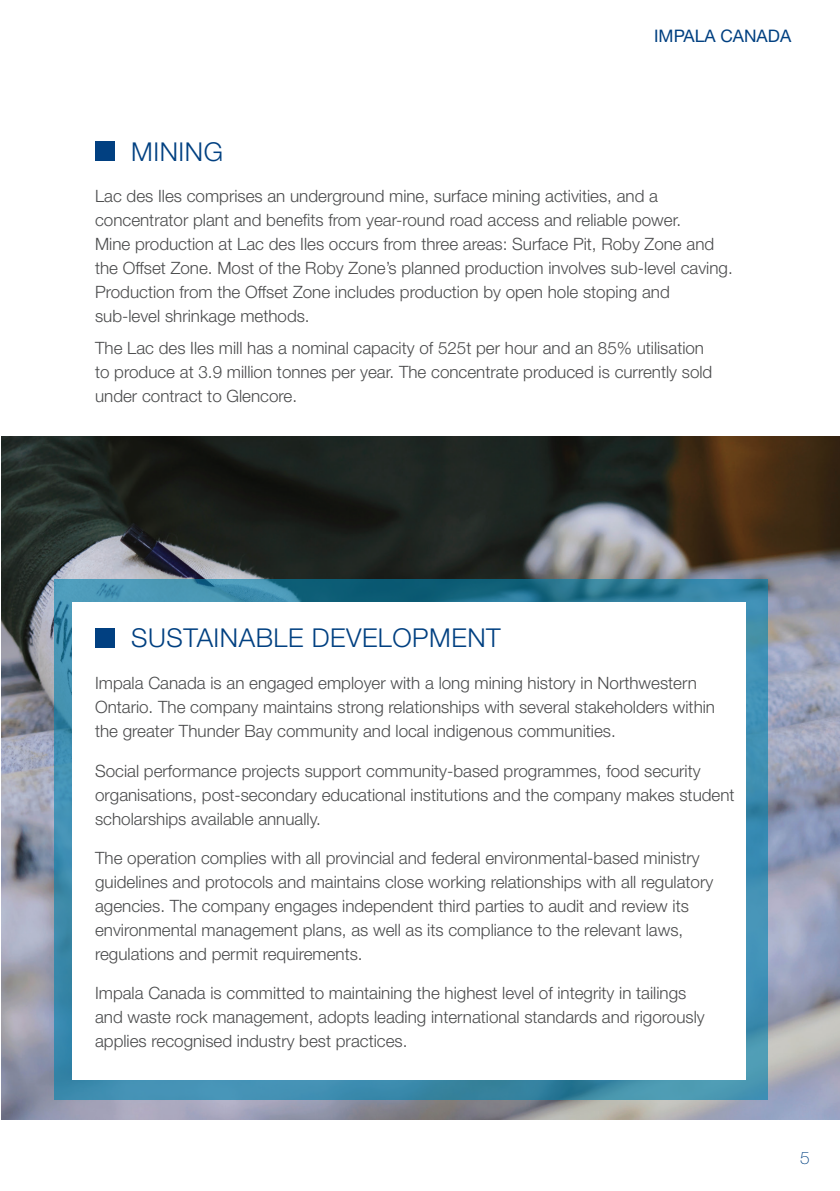
<style>
.page{position:relative;width:840px;height:1191px;background:#fff}
.page>*{position:absolute;margin:0;border:0;box-sizing:border-box;transform-origin:0 0}
.t1{font:300 26px "Helvetica Neue LT Std";letter-spacing:.02em;color:#014081}
.t2{font:17.2px "Helvetica Neue LT Std";color:#014081}
.t3{font:100 17.2px "Helvetica Neue LT Std";color:#014081}
.t4{font:300 17px/24px "Helvetica Neue LT Std";color:#4b4c4d}
</style>
<div class="page">
<img style="left:1px;top:437px;width:838px;height:682px">
<svg style="left:54px;top:579px;width:712px;height:521px;background:#3a88a7"></svg>
<div style="left:72px;top:602px;width:673px;height:477px;background:#fff"></div>
<div style="left:95px;top:141px;width:20px;height:20px;background:#014081"></div>
<div style="left:95px;top:627px;width:20px;height:20px;background:#014081"></div>
<p class="t2" style="left:653px;top:26px;width:138px">IMPALA CANADA</p>
<h1 class="t1" style="left:131px;top:135px;width:93px">MINING</h1>
<p class="t4" style="left:95px;top:183px;width:639px">Lac des Iles comprises an underground mine, surface mining activities, and a concentrator plant and benefits from year-round road access and reliable power.<br>Mine production at Lac des Iles occurs from three areas: Surface Pit, Roby Zone and the Offset Zone. Most of the Roby Zone’s planned production involves sub-level caving.<br>Production from the Offset Zone includes production by open hole stoping and sub-level shrinkage methods.</p>
<p class="t4" style="left:95px;top:336px;width:618px">The Lac des Iles mill has a nominal capacity of 525t per hour and an 85% utilisation to produce at 3.9 million tonnes per year. The concentrate produced is currently sold under contract to Glencore.</p>
<h1 class="t1" style="left:131px;top:622px;width:370px">SUSTAINABLE DEVELOPMENT</h1>
<p class="t4" style="left:95px;top:671px;width:621px">Impala Canada is an engaged employer with a long mining history in Northwestern<br>Ontario. The company maintains strong relationships with several stakeholders within the greater Thunder Bay community and local indigenous communities.</p>
<p class="t4" style="left:95px;top:758px;width:640px">Social performance projects support community-based programmes, food security organisations, post-secondary educational institutions and the company makes student scholarships available annually.</p>
<p class="t4" style="left:95px;top:845px;width:619px">The operation complies with all provincial and federal environmental-based ministry guidelines and protocols and maintains close working relationships with all regulatory agencies. The company engages independent third parties to audit and review its environmental management plans, as well as its compliance to the relevant laws, regulations and permit requirements.</p>
<p class="t4" style="left:95px;top:981px;width:611px">Impala Canada is committed to maintaining the highest level of integrity in tailings and waste rock management, adopts leading international standards and rigorously applies recognised industry best practices.</p>
<p class="t3" style="left:799px;top:1147px;width:11px">5</p>
</div>
